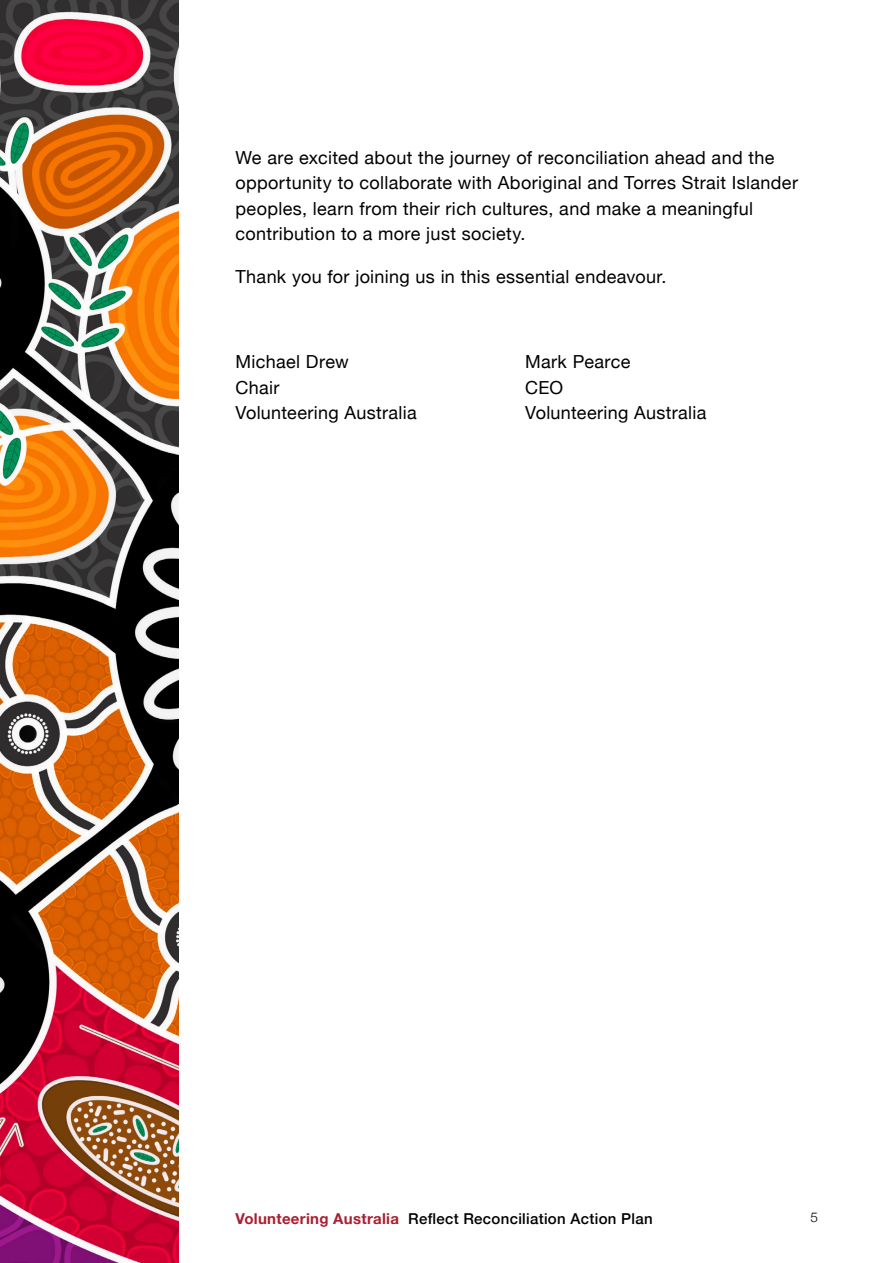
<style>
.page{position:relative;width:893px;height:1263px;background:#fff}
.page>*{position:absolute;margin:0;border:0;box-sizing:border-box;transform-origin:0 0}
.Paragraph_text{font:18px/25.5px "Helvetica Neue";letter-spacing:.02em;color:#000}
.t1{font:500 15px "Helvetica Neue";letter-spacing:.02em;color:#000}
.t2{font:300 13.5px "Helvetica Neue";color:#000}
.s1{font-weight:700;color:#aa1f30}
</style>
<div class="page">
<img style="left:0;top:0;width:179px;height:1263px">
<p class="Paragraph_text" style="left:236px;top:146px;width:564px">We are excited about the journey of reconciliation ahead and the opportunity to collaborate with Aboriginal and Torres Strait Islander peoples, learn from their rich cultures, and make a meaningful contribution to a more just society.</p>
<p class="Paragraph_text" style="left:236px;top:265px;width:433px">Thank you for joining us in this essential endeavour.</p>
<p class="Paragraph_text" style="left:236px;top:350px;width:183px">Michael Drew<br>Chair<br>Volunteering Australia</p>
<p class="Paragraph_text" style="left:525px;top:350px;width:183px">Mark Pearce<br>CEO<br>Volunteering Australia</p>
<p class="t1" style="left:236px;top:1206px;width:419px"><span class="s1">Volunteering Australia</span> Reflect Reconciliation Action Plan</p>
<p class="t2" style="left:811px;top:1206px;width:9px">5</p>
</div>
